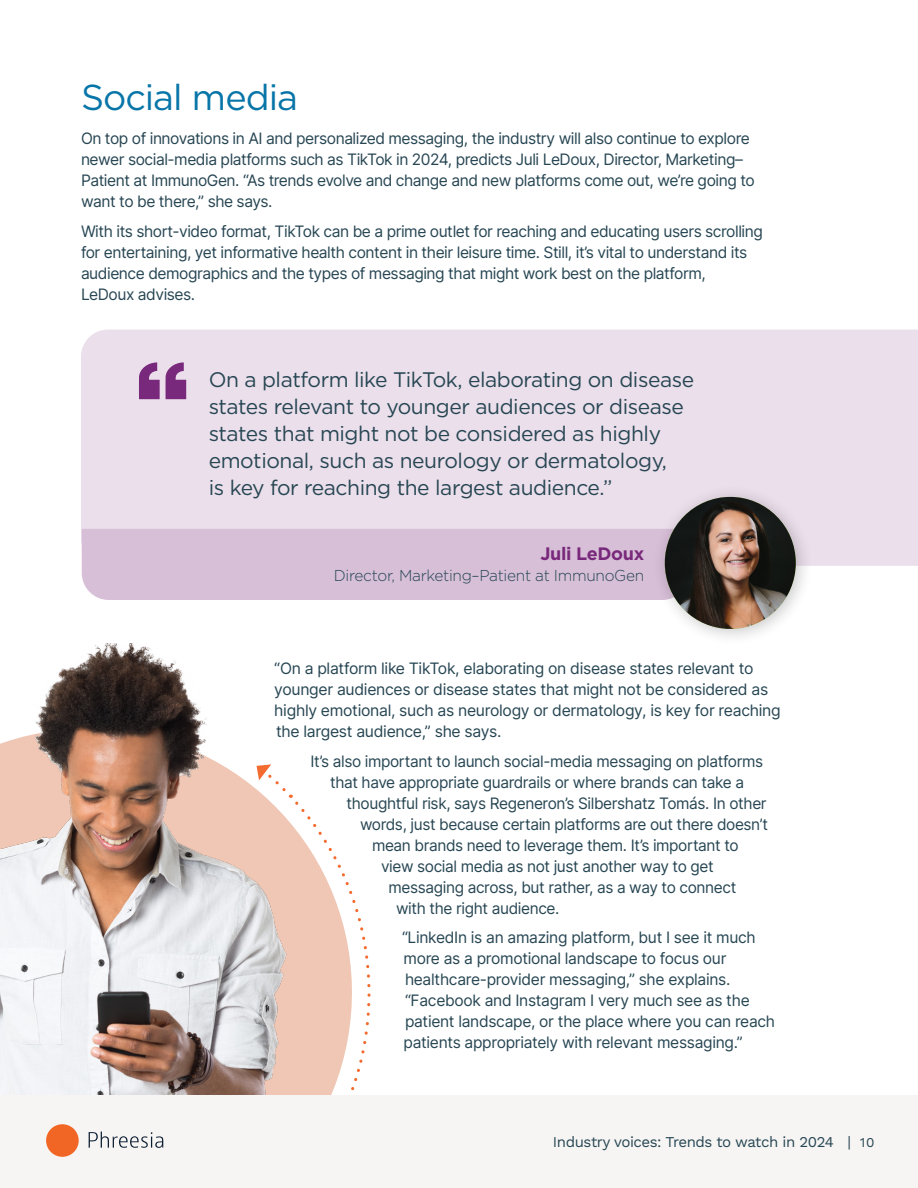
<style>
.page{position:relative;width:918px;height:1188px;background:#fff}
.page>*{position:absolute;margin:0;border:0;box-sizing:border-box;transform-origin:0 0}
.Section_Head{font:36px "Gotham";letter-spacing:-.025em;color:#0875a8}
.Section_Body{font:21px/27px "Gotham";letter-spacing:-.02em;color:#274653}
.Section_Body-2{font:700 18px "Gotham";letter-spacing:-.02em;color:#79297b}
.Section_Body-3{font:15.75px/21px "Inter";letter-spacing:-.025em;color:#274653}
.Section_Body-4{font:300 15.75px "Gotham";letter-spacing:-.02em;color:#274653}
.Text{font:15px "Work Sans";letter-spacing:-.03em;color:#274653}
.s1{font-size:13.5px}
</style>
<div class="page">
<svg style="left:297px;top:801px;width:74px;height:294px"></svg>
<img style="left:0;top:644px;width:297px;height:451px">
<div style="left:0;top:1095px;width:918px;height:93px;background:#f6f5f3"></div>
<div style="left:46px;top:1124px;width:33px;height:33px;background:#f26625;border-radius:50%"></div>
<svg style="left:89px;top:1132px;width:74px;height:16px"></svg>
<div style="left:81px;top:330px;width:837px;height:236px;background:#ebdfeb"></div>
<svg style="left:139px;top:362px;width:47px;height:37px;background:#9d639e"></svg>
<div style="left:82px;top:529px;width:571px;height:71px;background:#d7bfd7"></div>
<div style="left:653px;top:485px;width:160px;height:161px;background:#231f20;opacity:.25"></div>
<img style="left:665px;top:497px;width:131px;height:132px">
<p class="Section_Head" style="left:81px;top:74px;width:218px">Social media</p>
<p class="Section_Body-3" style="left:81px;top:128px;width:675px">On top of innovations in AI and personalized messaging, the industry will also continue to explore newer social-media platforms such as TikTok in 2024, predicts Juli LeDoux, Director, Marketing– Patient at ImmunoGen. “As trends evolve and change and new platforms come out, we’re going to want to be there,” she says.</p>
<p class="Section_Body-3" style="left:81px;top:220px;width:683px">With its short-video format, TikTok can be a prime outlet for reaching and educating users scrolling for entertaining, yet informative health content in their leisure time. Still, it’s vital to understand its audience demographics and the types of messaging that might work best on the platform, LeDoux advises.</p>
<p class="Section_Body" style="left:209px;top:365px;width:487px">On a platform like TikTok, elaborating on disease states relevant to younger audiences or disease states that might not be considered as highly emotional, such as neurology or dermatology,<br>is key for reaching the largest audience.”</p>
<p class="Section_Body-2" style="left:540px;top:541px;width:105px">Juli LeDoux</p>
<p class="Section_Body-4" style="left:334px;top:565px;width:312px">Director, Marketing–Patient at ImmunoGen</p>
<p class="Section_Body-3" style="left:274px;top:658px;width:508px">“On a platform like TikTok, elaborating on disease states relevant to younger audiences or disease states that might not be considered as highly emotional, such as neurology or dermatology, is key for reaching the largest audience,” she says.</p>
<p class="Section_Body-3" style="left:310px;top:750px;width:454px">It’s also important to launch social-media messaging on platforms</p>
<p class="Section_Body-3" style="left:330px;top:771px;width:416px">that have appropriate guardrails or where brands can take a</p>
<p class="Section_Body-3" style="left:346px;top:792px;width:422px">thoughtful risk, says Regeneron’s Silbershatz Tomás. In other</p>
<p class="Section_Body-3" style="left:360px;top:813px;width:410px">words, just because certain platforms are out there doesn’t</p>
<p class="Section_Body-3" style="left:372px;top:834px;width:368px">mean brands need to leverage them. It’s important to</p>
<p class="Section_Body-3" style="left:381px;top:855px;width:334px">view social media as not just another way to get</p>
<p class="Section_Body-3" style="left:388px;top:876px;width:349px">messaging across, but rather, as a way to connect</p>
<p class="Section_Body-3" style="left:396px;top:897px;width:165px">with the right audience.</p>
<p class="Section_Body-3" style="left:402px;top:927px;width:375px">“LinkedIn is an amazing platform, but I see it much more as a promotional landscape to focus our healthcare-provider messaging,” she explains. “Facebook and Instagram I very much see as the patient landscape, or the place where you can reach patients appropriately with relevant messaging.”</p>
<p class="Text" style="left:553px;top:1133px;width:323px">Industry voices: Trends to watch in 2024 | <span class="s1">10</span></p>
</div>
